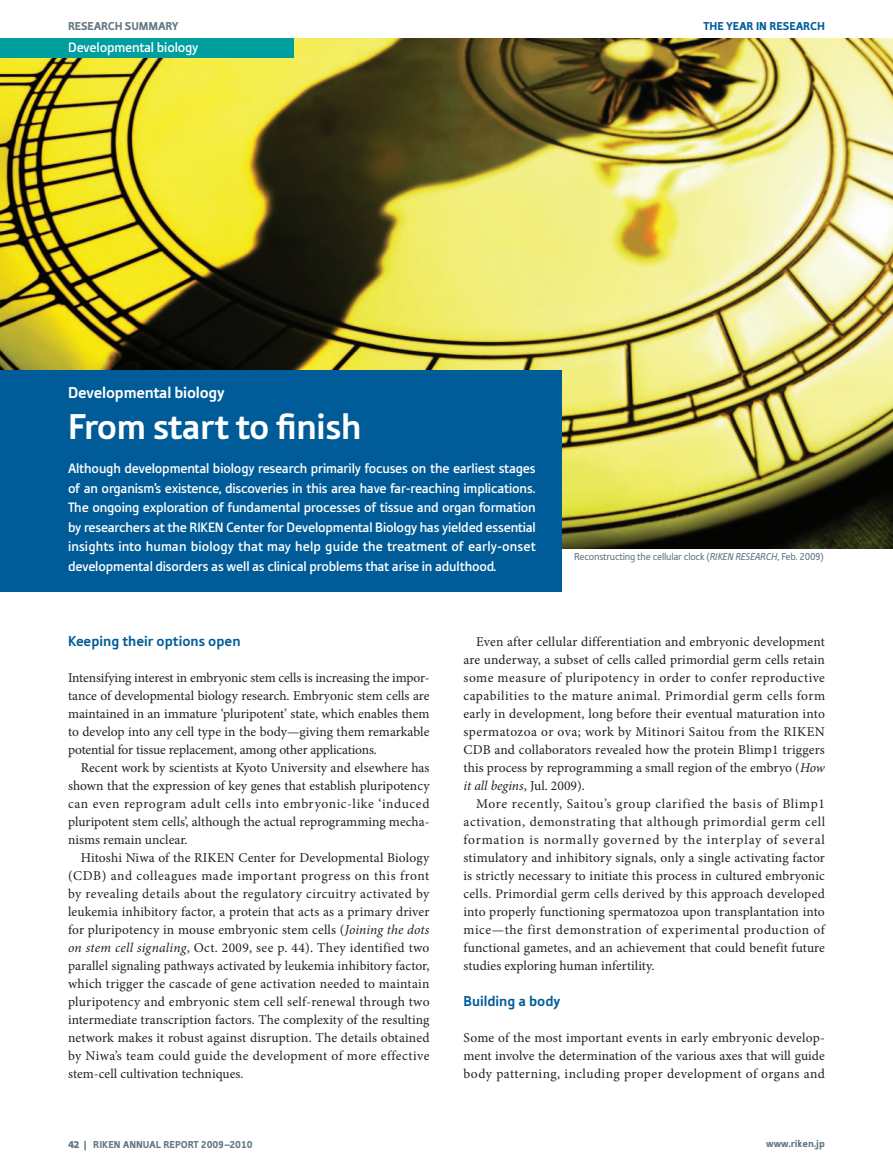
<style>
.page{position:relative;width:893px;height:1174px;background:#fff}
.page>*{position:absolute;margin:0;border:0;box-sizing:border-box;transform-origin:0 0}
.t1{font:700 37.5px "Tabula ITC Pro";letter-spacing:-.01em;color:#fff}
.t2{font:700 16.5px "Tabula ITC Pro";letter-spacing:-.01em;color:#fff}
.t3{font:700 15px "Tabula ITC Pro";color:#005c98}
.t4{font:500 14.25px/19.5px "Tabula ITC Pro";letter-spacing:-.01em;color:#fff;text-align:justify}
.t5{font:13.5px/18px "Minion Pro";letter-spacing:.01em;color:#231f20;text-align:justify}
.t6{font:13.5px "Minion Pro";letter-spacing:.04em;color:#231f20}
.t7{font:13.5px "Minion Pro";letter-spacing:.035em;color:#231f20}
.t8{font:13.5px "Minion Pro";letter-spacing:-.01em;color:#231f20}
.t9{font:13.5px "Minion Pro";letter-spacing:.045em;color:#231f20}
.t10{font:13.5px "Minion Pro";letter-spacing:.05em;color:#231f20}
.t11{font:13.5px "Minion Pro";letter-spacing:.06em;color:#231f20}
.t12{font:13.5px "Minion Pro";letter-spacing:.03em;color:#231f20}
.t13{font:italic 13.5px "Minion Pro";letter-spacing:-.005em;color:#231f20}
.t14{font:900 12px "Tabula ITC Pro";color:#005c98}
.t15{font:900 12px "Tabula ITC Pro";letter-spacing:-.01em;color:#647882}
.t16{font:10.5px "Tabula ITC Pro";letter-spacing:-.02em;color:#647882}
.t17{font:900 10.5px "Tabula ITC Pro";color:#647882}
.s1{font-style:italic}
.s2{font-style:normal}
.s3{font-family:"Myriad Pro"}
</style>
<div class="page">
<img style="left:0;top:38px;width:893px;height:511px">
<div style="left:0;top:370px;width:561px;height:221px;background:#005c98"></div>
<div style="left:0;top:38px;width:293px;height:19px;background:#009e9f"></div>
<p class="t15" style="left:68px;top:21px;width:112px">RESEARCH SUMMARY</p>
<p class="t4" style="left:68px;top:38px;width:132px">Developmental biology</p>
<p class="t14" style="left:703px;top:21px;width:123px">THE YEAR IN RESEARCH</p>
<p class="t2" style="left:68px;top:386px;width:158px">Developmental biology</p>
<p class="t1" style="left:68px;top:412px;width:295px">From start to finish</p>
<p class="t4" style="left:68px;top:460px;width:469px">Although developmental biology research primarily focuses on the earliest stages of an organism’s existence, discoveries in this area have far-reaching implications.<br>The ongoing exploration of fundamental processes of tissue and organ formation by researchers at the RIKEN Center for Developmental Biology has yielded essential insights into human biology that may help guide the treatment of early-onset developmental disorders as well as clinical problems that arise in adulthood.</p>
<p class="t16" style="left:574px;top:552px;width:251px">Reconstructing the cellular clock (<span class="s1">RIKEN RESEARCH</span>, Feb. 2009)</p>
<p class="t3" style="left:68px;top:635px;width:174px">Keeping their options open</p>
<p class="t8" style="left:68px;top:672px;width:363px">Intensifying interest in embryonic stem cells is increasing the impor-</p>
<p class="t5" style="left:68px;top:688px;width:363px">tance of developmental biology research. Embryonic stem cells are</p>
<p class="t5" style="left:68px;top:706px;width:363px">maintained in an immature ‘pluripotent’ state, which enables them</p>
<p class="t5" style="left:68px;top:724px;width:363px">to develop into any cell type in the body—giving them remarkable</p>
<p class="t8" style="left:68px;top:744px;width:310px">potential for tissue replacement, among other applications.</p>
<p class="t5" style="left:81px;top:760px;width:350px">Recent work by scientists at Kyoto University and elsewhere has</p>
<p class="t5" style="left:68px;top:778px;width:363px">shown that the expression of key genes that establish pluripotency</p>
<p class="t9" style="left:68px;top:798px;width:363px">can even reprogram adult cells into embryonic-like ‘induced</p>
<p class="t5" style="left:68px;top:814px;width:363px">pluripotent stem cells’, although the actual reprogramming mecha-</p>
<p class="t5" style="left:68px;top:832px;width:121px">nisms remain unclear.</p>
<p class="t5" style="left:81px;top:850px;width:350px">Hitoshi Niwa of the RIKEN Center for Developmental Biology</p>
<p class="t6" style="left:68px;top:870px;width:363px">(CDB) and colleagues made important progress on this front</p>
<p class="t7" style="left:68px;top:888px;width:363px">by revealing details about the regulatory circuitry activated by</p>
<p class="t5" style="left:68px;top:904px;width:363px">leukemia inhibitory factor, a protein that acts as a primary driver</p>
<p class="t5" style="left:68px;top:922px;width:363px">for pluripotency in mouse embryonic stem cells (<span class="s1">Joining the dots</span></p>
<p class="t5" style="left:68px;top:940px;width:363px"><span class="s1">on stem cell signaling</span>, Oct. 2009, see p. 44). They identified two</p>
<p class="t5" style="left:68px;top:958px;width:363px">parallel signaling pathways activated by leukemia inhibitory factor,</p>
<p class="t5" style="left:68px;top:976px;width:363px">which trigger the cascade of gene activation needed to maintain</p>
<p class="t5" style="left:68px;top:994px;width:363px">pluripotency and embryonic stem cell self-renewal through two</p>
<p class="t5" style="left:68px;top:1012px;width:363px">intermediate transcription factors. The complexity of the resulting</p>
<p class="t5" style="left:68px;top:1030px;width:363px">network makes it robust against disruption. The details obtained</p>
<p class="t7" style="left:68px;top:1050px;width:363px">by Niwa’s team could guide the development of more effective</p>
<p class="t5" style="left:68px;top:1066px;width:177px">stem-cell cultivation techniques.</p>
<p class="t5" style="left:476px;top:634px;width:350px">Even after cellular differentiation and embryonic development</p>
<p class="t5" style="left:463px;top:652px;width:363px">are underway, a subset of cells called primordial germ cells retain</p>
<p class="t7" style="left:463px;top:672px;width:363px">some measure of pluripotency in order to confer reproductive</p>
<p class="t6" style="left:463px;top:690px;width:363px">capabilities to the mature animal. Primordial germ cells form</p>
<p class="t5" style="left:463px;top:706px;width:363px">early in development, long before their eventual maturation into</p>
<p class="t12" style="left:463px;top:726px;width:363px">spermatozoa or ova; work by Mitinori Saitou from the RIKEN</p>
<p class="t5" style="left:463px;top:742px;width:363px">CDB and collaborators revealed how the protein Blimp1 triggers</p>
<p class="t5" style="left:463px;top:760px;width:363px">this process by reprogramming a small region of the embryo (<span class="s1">How</span></p>
<p class="t13" style="left:463px;top:780px;width:123px">it all begins<span class="s2">, Jul. 2009).</span></p>
<p class="t10" style="left:476px;top:798px;width:350px">More recently, Saitou’s group clarified the basis of Blimp1</p>
<p class="t6" style="left:463px;top:816px;width:363px">activation, demonstrating that although primordial germ cell</p>
<p class="t11" style="left:463px;top:834px;width:363px">formation is normally governed by the interplay of several</p>
<p class="t5" style="left:463px;top:850px;width:363px">stimulatory and inhibitory signals, only a single activating factor</p>
<p class="t5" style="left:463px;top:868px;width:363px">is strictly necessary to initiate this process in cultured embryonic</p>
<p class="t5" style="left:463px;top:886px;width:363px">cells. Primordial germ cells derived by this approach developed</p>
<p class="t5" style="left:463px;top:904px;width:363px">into properly functioning spermatozoa upon transplantation into</p>
<p class="t6" style="left:463px;top:924px;width:363px">mice—the first demonstration of experimental production of</p>
<p class="t5" style="left:463px;top:940px;width:363px">functional gametes, and an achievement that could benefit future</p>
<p class="t5" style="left:463px;top:958px;width:192px">studies exploring human infertility.</p>
<p class="t3" style="left:463px;top:995px;width:98px">Building a body</p>
<p class="t5" style="left:463px;top:1030px;width:363px">Some of the most important events in early embryonic develop&shy;ment involve the determination of the various axes that will guide body patterning, including proper development of organs and</p>
<p class="t17" style="left:68px;top:1140px;width:186px"><span class="s3">42</span> | RIKEN ANNUAL REPORT 2009–2010</p>
<p class="t17" style="left:766px;top:1139px;width:60px">www.riken.jp</p>
</div>
